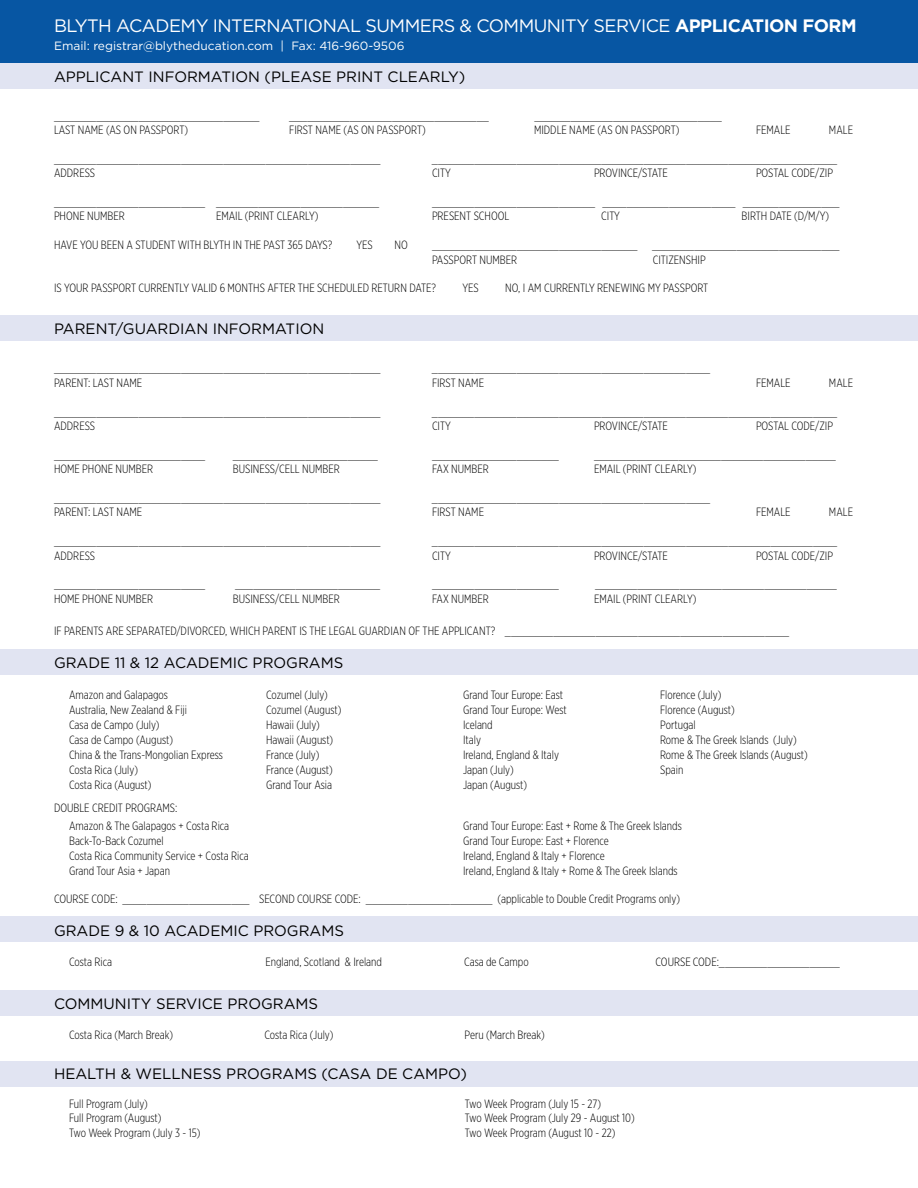
<style>
.page{position:relative;width:918px;height:1188px;background:#fff}
.page>*{position:absolute;margin:0;border:0;box-sizing:border-box;transform-origin:0 0}
.t1{font:18px "Gotham";letter-spacing:-.03em;color:#fff}
.t2{font:15px "Gotham";color:#000}
.t3{font:300 12px/15px "Gotham X Narrow";color:#000}
.t4{font:12px "Gotham";color:#fff}
.s1{font-weight:700}
</style>
<div class="page">
<div style="left:0;top:1061px;width:918px;height:26px;background:#e1e4f2"></div>
<div style="left:0;top:991px;width:918px;height:25px;background:#e1e4f2"></div>
<div style="left:0;top:916px;width:918px;height:25px;background:#e1e4f2"></div>
<div style="left:0;top:650px;width:918px;height:25px;background:#e1e4f2"></div>
<div style="left:0;top:315px;width:918px;height:26px;background:#e1e4f2"></div>
<div style="left:0;top:63px;width:918px;height:25px;background:#e1e4f2"></div>
<div style="left:0;top:0;width:918px;height:63px;background:#0756a3"></div>
<h1 class="t1" style="left:54px;top:15px;width:804px">BLYTH ACADEMY INTERNATIONAL SUMMERS &amp; COMMUNITY SERVICE <span class="s1">APPLICATION FORM</span></h1>
<p class="t4" style="left:54px;top:38px;width:352px">Email: registrar@blytheducation.com | Fax: 416-960-9506</p>
<p class="t2" style="left:54px;top:68px;width:413px">APPLICANT INFORMATION (PLEASE PRINT CLEARLY)</p>
<p class="t3" style="left:54px;top:108px;width:207px">__________________________________</p>
<p class="t3" style="left:289px;top:108px;width:201px">_________________________________</p>
<p class="t3" style="left:534px;top:108px;width:189px">_______________________________</p>
<p class="t3" style="left:54px;top:122px;width:136px">LAST NAME (AS ON PASSPORT)</p>
<p class="t3" style="left:289px;top:122px;width:138px">FIRST NAME (AS ON PASSPORT)</p>
<p class="t3" style="left:534px;top:122px;width:147px">MIDDLE NAME (AS ON PASSPORT)</p>
<p class="t3" style="left:756px;top:122px;width:36px">FEMALE</p>
<p class="t3" style="left:829px;top:122px;width:26px">MALE</p>
<p class="t3" style="left:54px;top:151px;width:328px">______________________________________________________</p>
<p class="t3" style="left:432px;top:151px;width:407px">___________________________________________________________________</p>
<p class="t3" style="left:54px;top:165px;width:43px">ADDRESS</p>
<p class="t3" style="left:432px;top:165px;width:20px">CITY</p>
<p class="t3" style="left:594px;top:165px;width:75px">PROVINCE/STATE</p>
<p class="t3" style="left:756px;top:165px;width:78px">POSTAL CODE/ZIP</p>
<p class="t3" style="left:54px;top:194px;width:327px">_________________________ ___________________________</p>
<p class="t3" style="left:432px;top:194px;width:409px">___________________________ ______________________ ________________</p>
<p class="t3" style="left:54px;top:209px;width:72px">PHONE NUMBER</p>
<p class="t3" style="left:216px;top:209px;width:104px">EMAIL (PRINT CLEARLY)</p>
<p class="t3" style="left:432px;top:209px;width:79px">PRESENT SCHOOL</p>
<p class="t3" style="left:601px;top:209px;width:20px">CITY</p>
<p class="t3" style="left:742px;top:209px;width:89px">BIRTH DATE (D/M/Y)</p>
<p class="t3" style="left:54px;top:237px;width:280px">HAVE YOU BEEN A STUDENT WITH BLYTH IN THE PAST 365 DAYS?</p>
<p class="t3" style="left:356px;top:237px;width:18px">YES</p>
<p class="t3" style="left:394px;top:237px;width:15px">NO</p>
<p class="t3" style="left:432px;top:238px;width:409px;line-height:14.4px">__________________________________ _______________________________<br>PASSPORT NUMBER</p>
<p class="t3" style="left:653px;top:252px;width:54px">CITIZENSHIP</p>
<p class="t3" style="left:54px;top:281px;width:384px">IS YOUR PASSPORT CURRENTLY VALID 6 MONTHS AFTER THE SCHEDULED RETURN DATE?</p>
<p class="t3" style="left:463px;top:281px;width:18px">YES</p>
<p class="t3" style="left:505px;top:281px;width:205px">NO, I AM CURRENTLY RENEWING MY PASSPORT</p>
<p class="t2" style="left:54px;top:319px;width:272px">PARENT/GUARDIAN INFORMATION</p>
<p class="t3" style="left:54px;top:360px;width:328px">______________________________________________________</p>
<p class="t3" style="left:432px;top:360px;width:280px">______________________________________________</p>
<p class="t3" style="left:54px;top:375px;width:90px">PARENT: LAST NAME</p>
<p class="t3" style="left:432px;top:375px;width:54px">FIRST NAME</p>
<p class="t3" style="left:756px;top:375px;width:36px">FEMALE</p>
<p class="t3" style="left:829px;top:375px;width:26px">MALE</p>
<p class="t3" style="left:54px;top:404px;width:328px">______________________________________________________</p>
<p class="t3" style="left:432px;top:404px;width:407px">___________________________________________________________________</p>
<p class="t3" style="left:54px;top:418px;width:43px">ADDRESS</p>
<p class="t3" style="left:432px;top:418px;width:20px">CITY</p>
<p class="t3" style="left:594px;top:418px;width:75px">PROVINCE/STATE</p>
<p class="t3" style="left:756px;top:418px;width:78px">POSTAL CODE/ZIP</p>
<p class="t3" style="left:54px;top:447px;width:153px">_________________________</p>
<p class="t3" style="left:233px;top:447px;width:147px">________________________</p>
<p class="t3" style="left:432px;top:447px;width:129px">_____________________</p>
<p class="t3" style="left:594px;top:447px;width:243px">________________________________________</p>
<p class="t3" style="left:54px;top:461px;width:101px">HOME PHONE NUMBER</p>
<p class="t3" style="left:233px;top:461px;width:108px">BUSINESS/CELL NUMBER</p>
<p class="t3" style="left:432px;top:461px;width:58px">FAX NUMBER</p>
<p class="t3" style="left:594px;top:461px;width:104px">EMAIL (PRINT CLEARLY)</p>
<p class="t3" style="left:54px;top:490px;width:328px">______________________________________________________</p>
<p class="t3" style="left:432px;top:490px;width:280px">______________________________________________</p>
<p class="t3" style="left:54px;top:504px;width:90px">PARENT: LAST NAME</p>
<p class="t3" style="left:432px;top:504px;width:54px">FIRST NAME</p>
<p class="t3" style="left:756px;top:504px;width:36px">FEMALE</p>
<p class="t3" style="left:829px;top:504px;width:26px">MALE</p>
<p class="t3" style="left:54px;top:533px;width:328px">______________________________________________________</p>
<p class="t3" style="left:432px;top:533px;width:407px">___________________________________________________________________</p>
<p class="t3" style="left:54px;top:548px;width:43px">ADDRESS</p>
<p class="t3" style="left:432px;top:548px;width:20px">CITY</p>
<p class="t3" style="left:594px;top:548px;width:75px">PROVINCE/STATE</p>
<p class="t3" style="left:756px;top:548px;width:78px">POSTAL CODE/ZIP</p>
<p class="t3" style="left:54px;top:576px;width:153px">_________________________</p>
<p class="t3" style="left:235px;top:576px;width:147px">________________________</p>
<p class="t3" style="left:432px;top:576px;width:129px">_____________________</p>
<p class="t3" style="left:595px;top:576px;width:243px">________________________________________</p>
<p class="t3" style="left:54px;top:591px;width:101px">HOME PHONE NUMBER</p>
<p class="t3" style="left:233px;top:591px;width:108px">BUSINESS/CELL NUMBER</p>
<p class="t3" style="left:432px;top:591px;width:58px">FAX NUMBER</p>
<p class="t3" style="left:594px;top:591px;width:104px">EMAIL (PRINT CLEARLY)</p>
<p class="t3" style="left:54px;top:623px;width:737px">IF PARENTS ARE SEPARATED/DIVORCED, WHICH PARENT IS THE LEGAL GUARDIAN OF THE APPLICANT? _______________________________________________</p>
<p class="t2" style="left:54px;top:653px;width:291px">GRADE 11 &amp; 12 ACADEMIC PROGRAMS</p>
<p class="t3" style="left:69px;top:687px;width:156px">Amazon and Galapagos<br>Australia, New Zealand &amp; Fiji<br>Casa de Campo (July)<br>Casa de Campo (August)<br>China &amp; the Trans-Mongolian Express<br>Costa Rica (July)<br>Costa Rica (August)</p>
<p class="t3" style="left:266px;top:687px;width:77px">Cozumel (July)<br>Cozumel (August)<br>Hawaii (July)<br>Hawaii (August)<br>France (July)<br>France (August)<br>Grand Tour Asia</p>
<p class="t3" style="left:463px;top:687px;width:105px">Grand Tour Europe: East<br>Grand Tour Europe: West<br>Iceland<br>Italy<br>Ireland, England &amp; Italy<br>Japan (July)<br>Japan (August)</p>
<p class="t3" style="left:660px;top:687px;width:149px">Florence (July)<br>Florence (August)<br>Portugal<br>Rome &amp; The Greek Islands (July)<br>Rome &amp; The Greek Islands (August)<br>Spain</p>
<p class="t3" style="left:69px;top:818px;width:181px">Amazon &amp; The Galapagos + Costa Rica<br>Back-To-Back Cozumel<br>Costa Rica Community Service + Costa Rica<br>Grand Tour Asia + Japan</p>
<p class="t3" style="left:463px;top:818px;width:220px">Grand Tour Europe: East + Rome &amp; The Greek Islands Grand Tour Europe: East + Florence<br>Ireland, England &amp; Italy + Florence<br>Ireland, England &amp; Italy + Rome &amp; The Greek Islands</p>
<p class="t3" style="left:54px;top:800px;width:125px">DOUBLE CREDIT PROGRAMS:</p>
<p class="t3" style="left:54px;top:891px;width:627px">COURSE CODE: _____________________ SECOND COURSE CODE: _____________________ (applicable to Double Credit Programs only)</p>
<p class="t2" style="left:54px;top:921px;width:292px">GRADE 9 &amp; 10 ACADEMIC PROGRAMS</p>
<p class="t3" style="left:69px;top:954px;width:45px">Costa Rica</p>
<p class="t3" style="left:265px;top:954px;width:118px">England, Scotland &amp; Ireland</p>
<p class="t3" style="left:464px;top:954px;width:66px">Casa de Campo</p>
<p class="t3" style="left:656px;top:954px;width:186px">COURSE CODE:____________________</p>
<p class="t2" style="left:54px;top:994px;width:266px">COMMUNITY SERVICE PROGRAMS</p>
<p class="t3" style="left:69px;top:1027px;width:106px">Costa Rica (March Break)</p>
<p class="t3" style="left:264px;top:1027px;width:70px">Costa Rica (July)</p>
<p class="t3" style="left:465px;top:1027px;width:82px">Peru (March Break)</p>
<p class="t2" style="left:54px;top:1064px;width:415px">HEALTH &amp; WELLNESS PROGRAMS (CASA DE CAMPO)</p>
<p class="t3" style="left:69px;top:1096px;width:133px;line-height:14.4px">Full Program (July)<br>Full Program (August)<br>Two Week Program (July 3 - 15)</p>
<p class="t3" style="left:465px;top:1096px;width:172px;line-height:14.4px">Two Week Program (July 15 - 27)<br>Two Week Program (July 29 - August 10)<br>Two Week Program (August 10 - 22)</p>
</div>
